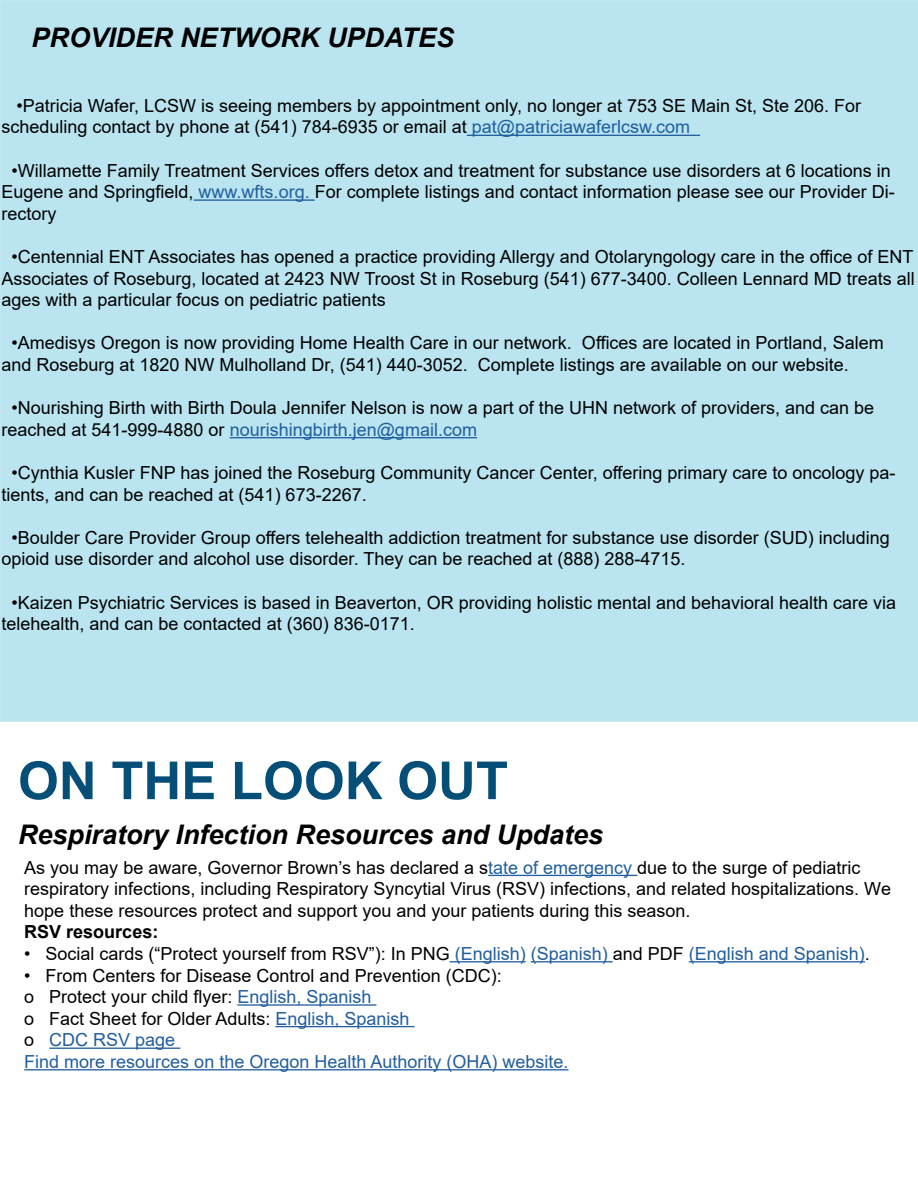
<style>
.page{position:relative;width:918px;height:1188px;background:#fff}
.page>*{position:absolute;margin:0;border:0;box-sizing:border-box;transform-origin:0 0}
.t1{font:700 52.5px "Arial";color:#044e78}
.t2{font:italic 700 27px "Arial";color:#000}
.t3{font:18px/21.6px "Arial";color:#000}
.t4{font:700 18px "Arial";color:#000}
.s1{color:#215e9e}
</style>
<div class="page">
<hr style="left:488px;top:875px;width:149px;height:1px;background:#215e9e">
<hr style="left:450px;top:961px;width:76px;height:1px;background:#215e9e">
<hr style="left:531px;top:961px;width:82px;height:1px;background:#215e9e">
<hr style="left:689px;top:961px;width:176px;height:1px;background:#215e9e">
<hr style="left:237px;top:1004px;width:139px;height:2px;background:#215e9e">
<hr style="left:275px;top:1026px;width:140px;height:1px;background:#215e9e">
<hr style="left:49px;top:1048px;width:131px;height:1px;background:#215e9e">
<hr style="left:24px;top:1069px;width:545px;height:1px;background:#215e9e">
<div style="left:0;top:0;width:918px;height:722px;background:#b9e4f0"></div>
<h2 class="t2" style="left:32px;top:20px;width:424px">PROVIDER NETWORK UPDATES</h2>
<p class="t3" style="left:2px;top:95px;width:861px;text-indent:15px">•Patricia Wafer, LCSW is seeing members by appointment only, no longer at 753 SE Main St, Ste 206. For scheduling contact by phone at (541) 784-6935 or email at <span class="s1">pat@patriciawaferlcsw.com</span></p>
<p class="t3" style="left:2px;top:159px;width:895px;text-indent:10px">•Willamette Family Treatment Services offers detox and treatment for substance use disorders at 6 locations in<br>Eugene and Springfield, <span class="s1">www.wfts.org.</span> For complete listings and contact information please see our Provider Di&shy;rectory</p>
<p class="t3" style="left:2px;top:246px;width:915px;text-align:justify;text-indent:10px">•Centennial ENT Associates has opened a practice providing Allergy and Otolaryngology care in the office of ENT Associates of Roseburg, located at 2423 NW Troost St in Roseburg (541) 677-3400. Colleen Lennard MD treats all ages with a particular focus on pediatric patients</p>
<p class="t3" style="left:2px;top:332px;width:884px;text-indent:10px">•Amedisys Oregon is now providing Home Health Care in our network. Offices are located in Portland, Salem and Roseburg at 1820 NW Mulholland Dr, (541) 440-3052. Complete listings are available on our website.</p>
<p class="t3" style="left:2px;top:397px;width:874px;text-indent:10px">•Nourishing Birth with Birth Doula Jennifer Nelson is now a part of the UHN network of providers, and can be reached at 541-999-4880 or <span class="s1">nourishingbirth.jen@gmail.com</span></p>
<p class="t3" style="left:2px;top:462px;width:896px;text-indent:10px">•Cynthia Kusler FNP has joined the Roseburg Community Cancer Center, offering primary care to oncology pa&shy;tients, and can be reached at (541) 673-2267.</p>
<p class="t3" style="left:2px;top:527px;width:890px;text-indent:10px">•Boulder Care Provider Group offers telehealth addiction treatment for substance use disorder (SUD) including opioid use disorder and alcohol use disorder. They can be reached at (888) 288-4715.</p>
<p class="t3" style="left:2px;top:591px;width:896px;text-indent:10px">•Kaizen Psychiatric Services is based in Beaverton, OR providing holistic mental and behavioral health care via telehealth, and can be contacted at (360) 836-0171.</p>
<h1 class="t1" style="left:18px;top:744px;width:492px">ON THE LOOK OUT</h1>
<h2 class="t2" style="left:18px;top:817px;width:587px">Respiratory Infection Resources and Updates</h2>
<p class="t3" style="left:24px;top:856px;width:868px">As you may be aware, Governor Brown’s has declared a s<span class="s1">tate of emergency</span> due to the surge of pediatric respiratory infections, including Respiratory Syncytial Virus (RSV) infections, and related hospitalizations. We hope these resources protect and support you and your patients during this season.</p>
<p class="t4" style="left:24px;top:919px;width:136px">RSV resources:</p>
<p class="t3" style="left:24px;top:943px;width:847px">• Social cards (“Protect yourself from RSV”): In PNG <span class="s1">(English) (Spanish)</span> and PDF <span class="s1">(English and Spanish)</span>.</p>
<p class="t3" style="left:24px;top:964px;width:546px">• From Centers for Disease Control and Prevention (CDC):<br>o Protect your child flyer: <span class="s1">English, Spanish<br></span>o Fact Sheet for Older Adults: <span class="s1">English, Spanish<br></span>o <span class="s1">CDC RSV page<br>Find more resources on the Oregon Health Authority (OHA) website.</span></p>
</div>
